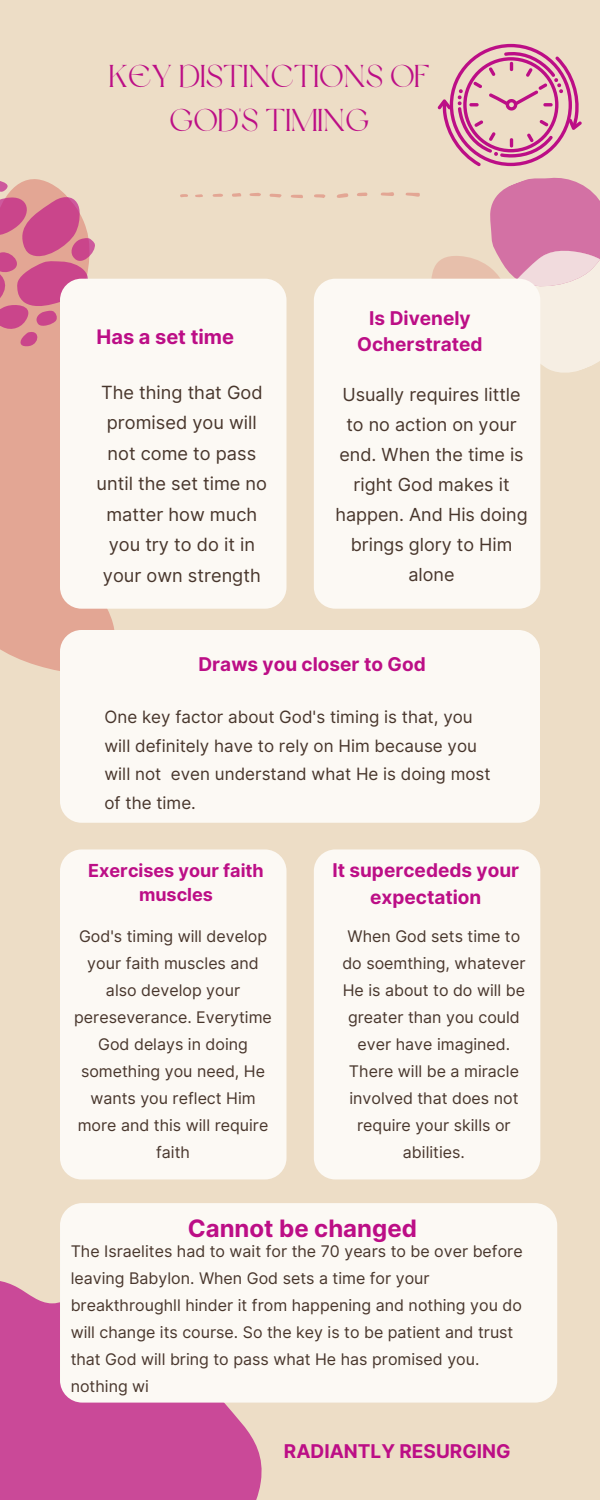
<style>
.page{position:relative;width:600px;height:1500px;background:#edddc6}
.page>*{position:absolute;margin:0;border:0;box-sizing:border-box;transform-origin:0 0}
.t1{font:31.5px/43.5px "Dream Avenue";color:#bc0e86;text-align:center}
.t2{font:700 24px "Inter";color:#bc0e86}
.t3{font:700 20px "Inter";color:#bc0e86}
.t4{font:700 19px/26.2px "Inter";color:#bc0e86;text-align:center}
.t5{font:18.2px/30.5px "Inter";color:#48362c;text-align:center}
.t6{font:18px/30px "Inter";color:#48362c;text-align:center}
.t7{font:700 18px/24.8px "Inter";color:#bc0e86;text-align:center}
.t8{font:17px/28.5px "Inter";color:#48362c}
.t9{font:16px/27px "Inter";color:#48362c;text-align:center}
</style>
<div class="page">
<svg style="left:0;top:179px;width:301px;height:492px"></svg>
<svg style="left:0;top:181px;width:95px;height:165px;background:#d77a95"></svg>
<div style="left:60px;top:279px;width:227px;height:330px;background:#fcf9f4;border-radius:21px"></div>
<div style="left:314px;top:279px;width:226px;height:330px;background:#fcf9f4;border-radius:21px"></div>
<div style="left:60px;top:630px;width:480px;height:193px;background:#fcf9f4;border-radius:21px"></div>
<div style="left:0;top:1281px;width:262px;height:219px;background:#ca4998"></div>
<div style="left:60px;top:1203px;width:497px;height:200px;background:#fcf9f4;border-radius:22px"></div>
<div style="left:60px;top:849px;width:227px;height:330px;background:#fcf9f4;border-radius:21px"></div>
<div style="left:314px;top:849px;width:226px;height:330px;background:#fcf9f4;border-radius:21px"></div>
<svg style="left:337px;top:193px;width:11px;height:5px"></svg>
<svg style="left:381px;top:192px;width:13px;height:4px"></svg>
<svg style="left:291px;top:195px;width:12px;height:3px"></svg>
<svg style="left:269px;top:194px;width:13px;height:4px"></svg>
<svg style="left:314px;top:194px;width:12px;height:4px"></svg>
<svg style="left:357px;top:193px;width:11px;height:3px"></svg>
<svg style="left:250px;top:193px;width:11px;height:3px"></svg>
<svg style="left:232px;top:193px;width:9px;height:4px"></svg>
<svg style="left:213px;top:194px;width:10px;height:3px"></svg>
<svg style="left:180px;top:194px;width:8px;height:3px"></svg>
<svg style="left:195px;top:194px;width:8px;height:3px"></svg>
<svg style="left:406px;top:44px;width:194px;height:346px"></svg>
<p class="t1" style="left:109px;top:58px;width:322px">KEY DISTINCTIONS OF<br>GOD'S TIMING</p>
<p class="t3" style="left:97px;top:325px;width:139px">Has a set time</p>
<p class="t5" style="left:97px;top:377px;width:172px">The thing that God promised you will not come to pass until the set time no matter how much you try to do it in your own strength</p>
<p class="t4" style="left:357px;top:305px;width:127px">Is Divenely<br>Ocherstrated</p>
<p class="t6" style="left:335px;top:379px;width:194px">Usually requires little to no action on your end. When the time is right God makes it happen. And His doing brings glory to Him alone</p>
<p class="t4" style="left:198px;top:651px;width:229px">Draws you closer to God</p>
<p class="t8" style="left:104px;top:703px;width:388px">One key factor about God's timing is that, you will definitely have to rely on Him because you will not even understand what He is doing most of the time.</p>
<p class="t7" style="left:88px;top:858px;width:177px">Exercises your faith muscles</p>
<p class="t9" style="left:74px;top:922px;width:199px">God's timing will develop your faith muscles and also develop your pereseverance. Everytime<br>God delays in doing something you need, He wants you reflect Him more and this will require faith</p>
<p class="t9" style="left:342px;top:922px;width:185px">When God sets time to do soemthing, whatever<br>He is about to do will be greater than you could ever have imagined.<br>There will be a miracle involved that does not require your skills or abilities.</p>
<p class="t4" style="left:332px;top:857px;width:188px">It supercededs your expectation</p>
<p class="t2" style="left:188px;top:1214px;width:231px">Cannot be changed</p>
<p class="t9" style="left:71px;top:1238px;width:453px;text-align:left">The Israelites had to wait for the 70 years to be over before leaving Babylon. When God sets a time for your breakthroughll hinder it from happening and nothing you do will change its course. So the key is to be patient and trust that God will bring to pass what He has promised you. nothing wi</p>
<p class="t4" style="left:284px;top:1438px;width:228px">RADIANTLY RESURGING</p>
</div>
